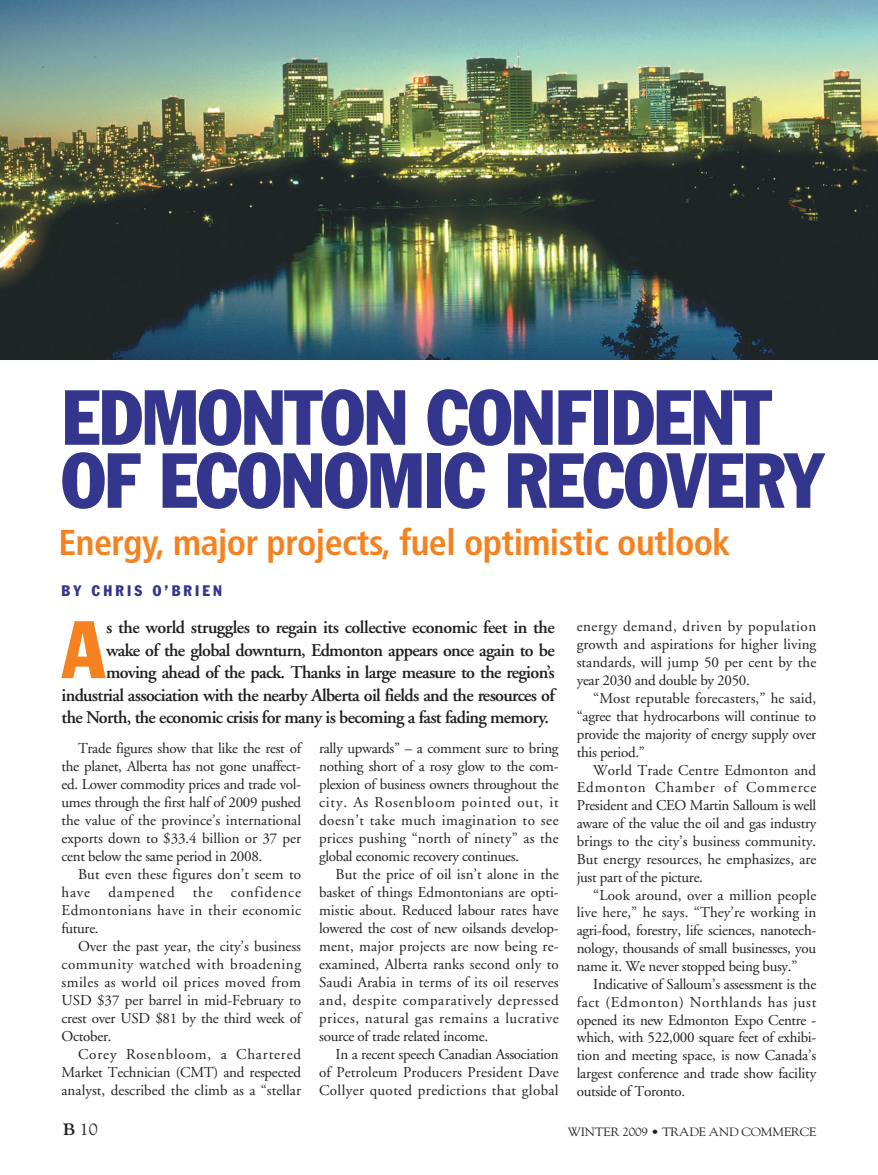
<style>
.page{position:relative;width:878px;height:1175px;background:#fff}
.page>*{position:absolute;margin:0;border:0;box-sizing:border-box;transform-origin:0 0}
.t1{font:condensed 79.95px "Franklin Gothic";color:#f58220}
.t2{font:condensed 76.5px/63px "Franklin Gothic";letter-spacing:-.015em;color:#33368c}
.t3{font:700 condensed 36px "Frutiger";letter-spacing:-.015em;color:#f58220}
.t4{font:600 18px "Adobe Garamond";letter-spacing:-.035em;color:#231f20}
.t5{font:16.5px "Goudy";color:#231f20;scale:1.1 1}
.t6{font:15px/18px "Adobe Garamond";letter-spacing:-.01em;color:#231f20;text-align:justify}
.t7{font:condensed 15px "Franklin Gothic";letter-spacing:.215em;color:#33368c}
.t8{font:12px "Goudy";letter-spacing:-.015em;color:#231f20;scale:1.1 1}
.s1{font-weight:700}
</style>
<div class="page">
<img style="left:0;top:0;width:878px;height:359px">
<h2 class="t2" style="left:61px;top:392px;width:764px">EDMONTON CONFIDENT<br>OF ECONOMIC RECOVERY</h2>
<h3 class="t3" style="left:58px;top:528px;width:673px">Energy, major projects, fuel optimistic outlook</h3>
<p class="t7" style="left:62px;top:585px;width:162px">BY CHRIS O’BRIEN</p>
<h1 class="t1" style="left:62px;top:621px;width:44px">A</h1>
<p class="t4" style="left:106px;top:620px;width:450px">s the world struggles to regain its collective economic feet in the</p>
<p class="t4" style="left:106px;top:642px;width:450px">wake of the global downturn, Edmonton appears once again to be</p>
<p class="t4" style="left:106px;top:665px;width:450px">moving ahead of the pack. Thanks in large measure to the region’s</p>
<p class="t4" style="left:61px;top:687px;width:494px">industrial association with the nearby Alberta oil fields and the resources of</p>
<p class="t4" style="left:61px;top:710px;width:489px">the North, the economic crisis for many is becoming a fast fading memory.</p>
<p class="t6" style="left:61px;top:740px;width:241px;text-indent:17px">Trade figures show that like the rest of the planet, Alberta has not gone unaffect&shy;ed. Lower commodity prices and trade vol&shy;umes through the first half of 2009 pushed the value of the province’s international exports down to $33.4 billion or 37 per cent below the same period in 2008.</p>
<p class="t6" style="left:61px;top:866px;width:241px;text-indent:16px">But even these figures don’t seem to have dampened the confidence Edmontonians have in their economic future.</p>
<p class="t6" style="left:61px;top:938px;width:241px;text-indent:17px">Over the past year, the city’s business community watched with broadening smiles as world oil prices moved from USD $37 per barrel in mid-February to crest over USD $81 by the third week of October.</p>
<p class="t6" style="left:61px;top:1046px;width:241px;text-indent:16px">Corey Rosenbloom, a Chartered Market Technician (CMT) and respected analyst, described the climb as a “stellar</p>
<p class="t6" style="left:319px;top:740px;width:241px">rally upwards” – a comment sure to bring nothing short of a rosy glow to the com&shy;plexion of business owners throughout the city. As Rosenbloom pointed out, it doesn’t take much imagination to see prices pushing “north of ninety” as the global economic recovery continues.</p>
<p class="t6" style="left:319px;top:866px;width:241px;text-indent:16px">But the price of oil isn’t alone in the basket of things Edmontonians are opti&shy;mistic about. Reduced labour rates have lowered the cost of new oilsands develop&shy;ment, major projects are now being re&shy;examined, Alberta ranks second only to Saudi Arabia in terms of its oil reserves and, despite comparatively depressed prices, natural gas remains a lucrative source of trade related income.</p>
<p class="t6" style="left:319px;top:1046px;width:241px;text-indent:16px">In a recent speech Canadian Association of Petroleum Producers President Dave Collyer quoted predictions that global</p>
<p class="t6" style="left:576px;top:619px;width:241px">energy demand, driven by population growth and aspirations for higher living standards, will jump 50 per cent by the year 2030 and double by 2050.</p>
<p class="t6" style="left:576px;top:691px;width:241px;text-indent:16px">“Most reputable forecasters,” he said, “agree that hydrocarbons will continue to provide the majority of energy supply over this period.”</p>
<p class="t6" style="left:576px;top:762px;width:241px;text-indent:16px">World Trade Centre Edmonton and Edmonton Chamber of Commerce President and CEO Martin Salloum is well aware of the value the oil and gas industry brings to the city’s business community.<br>But energy resources, he emphasizes, are just part of the picture.</p>
<p class="t6" style="left:576px;top:887px;width:241px;text-indent:17px">“Look around, over a million people live here,” he says. “They’re working in agri-food, forestry, life sciences, nanotech&shy;nology, thousands of small businesses, you name it. We never stopped being busy.”</p>
<p class="t6" style="left:576px;top:976px;width:241px;text-indent:16px">Indicative of Salloum’s assessment is the fact (Edmonton) Northlands has just opened its new Edmonton Expo Centre - which, with 522,000 square feet of exhibi&shy;tion and meeting space, is now Canada’s largest conference and trade show facility outside of Toronto.</p>
<p class="t5" style="left:63px;top:1122px;width:33px"><span class="s1">B</span> 10</p>
<p class="t8" style="left:567px;top:1127px;width:228px">WINTER 2009 • TRADE AND COMMERCE</p>
</div>
